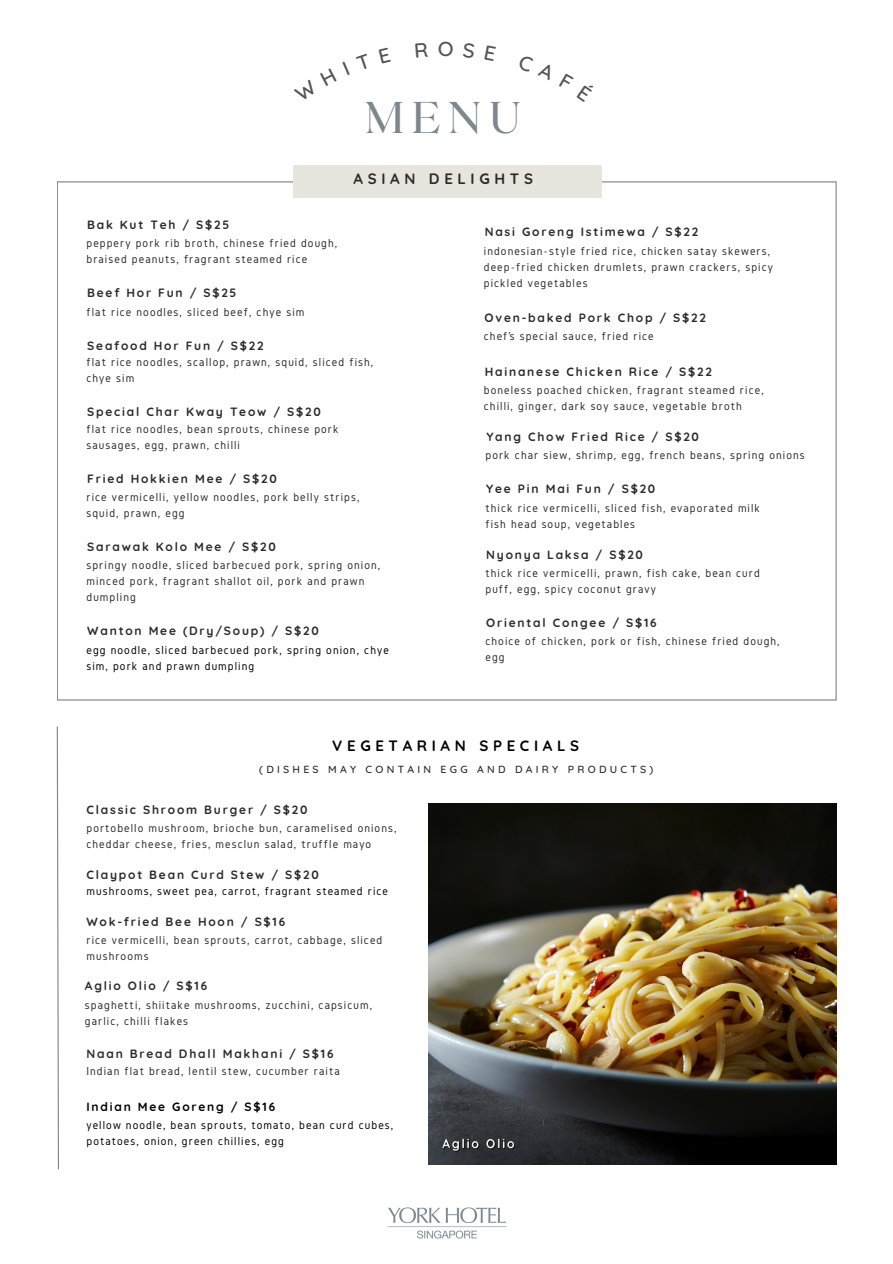
<style>
.page{position:relative;width:893px;height:1264px;background:#fff}
.page>*{position:absolute;margin:0;border:0;box-sizing:border-box;transform-origin:0 0}
.t1{font:44.4px "Roxborough CF";color:#7c878e}
.t2{font:700 15px "Quicksand";letter-spacing:.31em;color:#000}
.t3{font:700 15px "Quicksand";letter-spacing:.31em;color:#2b2b2b}
.t4{font:12px/16px "Gidole";letter-spacing:.09em;color:#2b2b2b}
.t5{font:700 12px "Quicksand";letter-spacing:.15em;color:#2b2b2b}
.t6{font:12px/16px "Gidole";letter-spacing:.09em;color:#000}
.t7{font:700 12px "Quicksand";letter-spacing:.15em;color:#000}
.t8{font:500 10.5px "Quicksand";letter-spacing:.31em;color:#2b2b2b}
</style>
<div class="page">
<img style="left:388px;top:1207px;width:118px;height:31px">
<svg style="left:56px;top:726px;width:3px;height:443px"></svg>
<svg style="left:57px;top:181px;width:779px;height:519px"></svg>
<div style="left:293px;top:165px;width:309px;height:33px;background:#e8e5de"></div>
<img style="left:428px;top:803px;width:408px;height:361px">
<img style="left:442px;top:1135px;width:74px;height:18px">
<h3 class="t1" style="left:365px;top:89px;width:157px">MENU</h3>
<h5 class="t5" style="left:87px;top:217px;width:144px">Bak Kut Teh / S$25</h5>
<h4 class="t4" style="left:86px;top:235px;width:252px">peppery pork rib broth, chinese fried dough, braised peanuts, fragrant steamed rice</h4>
<h5 class="t5" style="left:87px;top:285px;width:151px">Beef Hor Fun / S$25</h5>
<h4 class="t4" style="left:86px;top:303px;width:219px">flat rice noodles, sliced beef, chye sim</h4>
<h5 class="t5" style="left:87px;top:338px;width:178px">Seafood Hor Fun / S$22</h5>
<h5 class="t3" style="left:353px;top:169px;width:181px">ASIAN DELIGHTS</h5>
<p class="t5" style="left:484px;top:224px;width:215px">Nasi Goreng Istimewa / S$22</p>
<p class="t4" style="left:484px;top:243px;width:290px">indonesian-style fried rice, chicken satay skewers, deep-fried chicken drumlets, prawn crackers, spicy pickled vegetables</p>
<h5 class="t5" style="left:484px;top:310px;width:223px">Oven-baked Pork Chop / S$22</h5>
<h4 class="t4" style="left:484px;top:328px;width:171px">chef’s special sauce, fried rice</h4>
<h4 class="t4" style="left:86px;top:353px;width:288px">flat rice noodles, scallop, prawn, squid, sliced fish, chye sim</h4>
<h4 class="t5" style="left:87px;top:403px;width:235px">Special Char Kway Teow / S$20</h4>
<h5 class="t4" style="left:86px;top:420px;width:254px">flat rice noodles, bean sprouts, chinese pork sausages, egg, prawn, chilli</h5>
<h4 class="t5" style="left:87px;top:471px;width:191px">Fried Hokkien Mee / S$20</h4>
<h5 class="t4" style="left:86px;top:489px;width:274px">rice vermicelli, yellow noodles, pork belly strips, squid, prawn, egg</h5>
<h4 class="t5" style="left:87px;top:539px;width:190px">Sarawak Kolo Mee / S$20</h4>
<p class="t4" style="left:86px;top:557px;width:295px">springy noodle, sliced barbecued pork, spring onion, minced pork, fragrant shallot oil, pork and prawn dumpling</p>
<h4 class="t5" style="left:87px;top:623px;width:233px">Wanton Mee (Dry/Soup) / S$20</h4>
<h5 class="t6" style="left:86px;top:641px;width:304px">egg noodle, sliced barbecued pork, spring onion, chye sim, pork and prawn dumpling</h5>
<h5 class="t5" style="left:484px;top:363px;width:228px">Hainanese Chicken Rice / S$22</h5>
<h4 class="t4" style="left:484px;top:381px;width:281px">boneless poached chicken, fragrant steamed rice, chilli, ginger, dark soy sauce, vegetable broth</h4>
<p class="t5" style="left:486px;top:429px;width:214px">Yang Chow Fried Rice / S$20</p>
<h5 class="t4" style="left:485px;top:447px;width:321px">pork char siew, shrimp, egg, french beans, spring onions</h5>
<p class="t5" style="left:486px;top:481px;width:170px">Yee Pin Mai Fun / S$20</p>
<p class="t4" style="left:485px;top:499px;width:276px">thick rice vermicelli, sliced fish, evaporated milk fish head soup, vegetables</p>
<h5 class="t5" style="left:486px;top:547px;width:158px">Nyonya Laksa / S$20</h5>
<h4 class="t4" style="left:485px;top:565px;width:276px">thick rice vermicelli, prawn, fish cake, bean curd puff, egg, spicy coconut gravy</h4>
<h4 class="t5" style="left:486px;top:615px;width:172px">Oriental Congee / S$16</h4>
<h5 class="t4" style="left:485px;top:633px;width:296px">choice of chicken, pork or fish, chinese fried dough, egg</h5>
<h5 class="t2" style="left:332px;top:736px;width:248px">VEGETARIAN SPECIALS</h5>
<h4 class="t8" style="left:259px;top:762px;width:395px">(DISHES MAY CONTAIN EGG AND DAIRY PRODUCTS)</h4>
<p class="t5" style="left:86px;top:802px;width:222px">Classic Shroom Burger / S$20</p>
<p class="t4" style="left:86px;top:820px;width:311px">portobello mushroom, brioche bun, caramelised onions, cheddar cheese, fries, mesclun salad, truffle mayo</p>
<p class="t5" style="left:86px;top:866px;width:234px">Claypot Bean Curd Stew / S$20</p>
<p class="t6" style="left:86px;top:883px;width:303px">mushrooms, sweet pea, carrot, fragrant steamed rice</p>
<p class="t5" style="left:86px;top:913px;width:200px">Wok-fried Bee Hoon / S$16</p>
<p class="t4" style="left:86px;top:931px;width:297px">rice vermicelli, bean sprouts, carrot, cabbage, sliced mushrooms</p>
<p class="t5" style="left:85px;top:978px;width:124px">Aglio Olio / S$16</p>
<p class="t4" style="left:85px;top:996px;width:289px">spaghetti, shiitake mushrooms, zucchini, capsicum, garlic, chilli flakes</p>
<p class="t5" style="left:86px;top:1046px;width:248px">Naan Bread Dhall Makhani / S$16</p>
<p class="t4" style="left:86px;top:1062px;width:255px">Indian flat bread, lentil stew, cucumber raita</p>
<p class="t7" style="left:86px;top:1098px;width:190px">Indian Mee Goreng / S$16</p>
<p class="t6" style="left:86px;top:1116px;width:308px">yellow noodle, bean sprouts, tomato, bean curd cubes, potatoes, onion, green chillies, egg</p>
</div>
